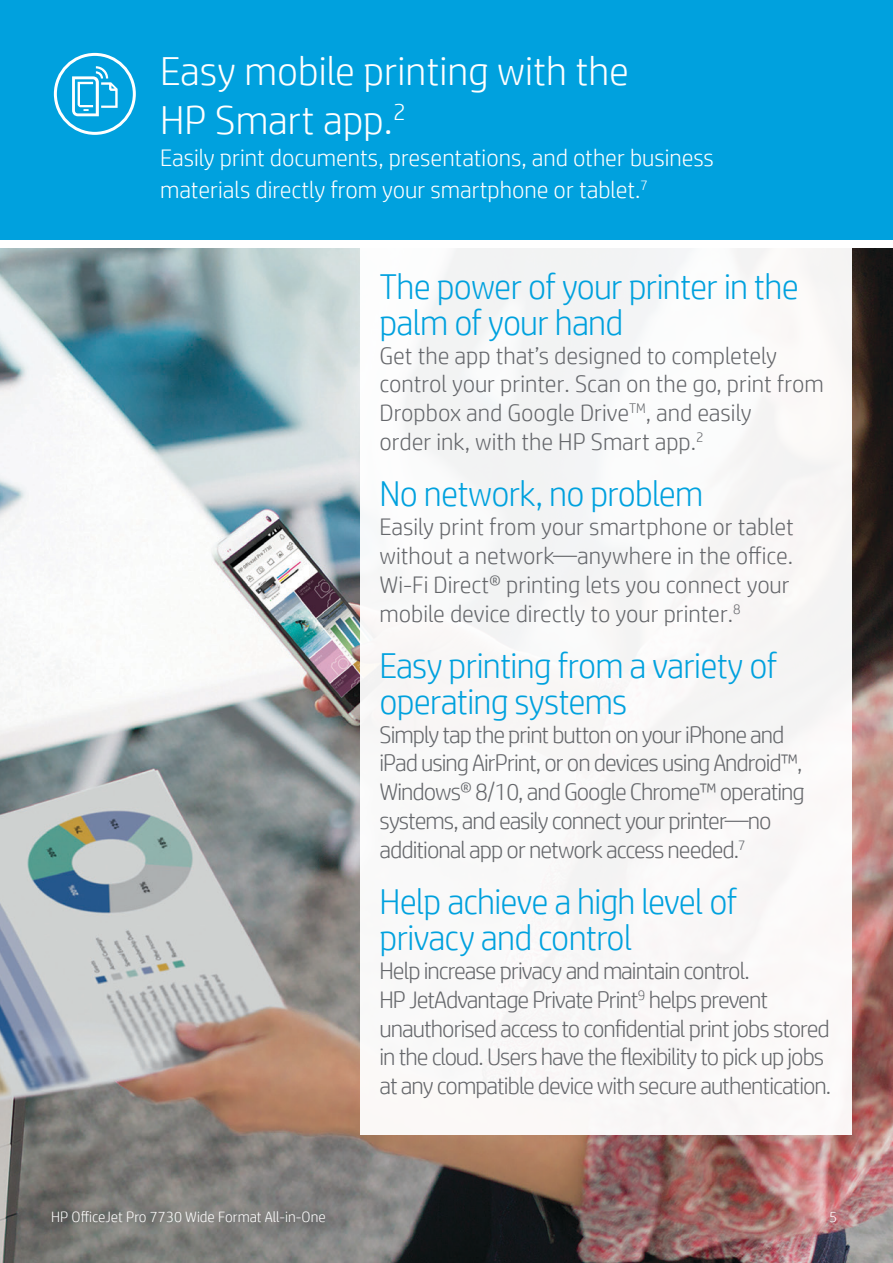
<style>
.page{position:relative;width:893px;height:1263px;background:#fff}
.page>*{position:absolute;margin:0;border:0;box-sizing:border-box;transform-origin:0 0}
.t1{font:300 40.5px/48.6px "HP Simplified";color:#fff}
.t2{font:300 36px/36px "HP Simplified";letter-spacing:-.02em;color:#00a1de}
.t3{font:300 24px/28.8px "HP Simplified";letter-spacing:-.04em;color:#65676b}
.t4{font:300 24px/28.8px "HP Simplified";color:#65676b}
.t5{font:300 24px/31.8px "HP Simplified";color:#fff}
.t6{font:300 15px "HP Simplified";color:#fff}
</style>
<div class="page">
<img style="left:0;top:249px;width:893px;height:1014px">
<div style="left:0;top:0;width:893px;height:239px;background:#00a1de"></div>
<div style="left:360px;top:245px;width:492px;height:890px;background:#f9f8f7"></div>
<div style="left:54px;top:53px;width:82px;height:82px;border:3px solid #fff;border-radius:50%"></div>
<svg style="left:72px;top:66px;width:46px;height:50px"></svg>
<h1 class="t1" style="left:160px;top:46px;width:470px">Easy mobile printing with the<br>HP Smart app.<sup>2</sup></h1>
<p class="t5" style="left:160px;top:141px;width:555px">Easily print documents, presentations, and other business materials directly from your smartphone or tablet.<sup>7</sup></p>
<h2 class="t2" style="left:379px;top:267px;width:421px">The power of your printer in the palm of your hand</h2>
<p class="t4" style="left:379px;top:340px;width:446px">Get the app that’s designed to completely control your printer. Scan on the go, print from Dropbox and Google Drive<sup>TM</sup>, and easily<br>order ink, with the HP Smart app.<sup>2</sup></p>
<h2 class="t2" style="left:379px;top:475px;width:325px">No network, no problem</h2>
<p class="t4" style="left:379px;top:512px;width:416px">Easily print from your smartphone or tablet without a network—anywhere in the office.<br>Wi-Fi Direct® printing lets you connect your mobile device directly to your printer.<sup>8</sup></p>
<h2 class="t2" style="left:379px;top:646px;width:399px">Easy printing from a variety of operating systems</h2>
<p class="t3" style="left:379px;top:719px;width:427px">Simply tap the print button on your iPhone and iPad using AirPrint, or on devices using Android™, Windows® 8/10, and Google Chrome™ operating systems, and easily connect your printer—no additional app or network access needed.<sup>7</sup></p>
<h2 class="t2" style="left:379px;top:883px;width:359px">Help achieve a high level of privacy and control</h2>
<p class="t3" style="left:379px;top:955px;width:453px">Help increase privacy and maintain control.<br>HP JetAdvantage Private Print<sup>9</sup> helps prevent unauthorised access to confidential print jobs stored in the cloud. Users have the flexibility to pick up jobs at any compatible device with secure authentication.</p>
<p class="t6" style="left:51px;top:1207px;width:276px">HP OfficeJet Pro 7730 Wide Format All-in-One</p>
<p class="t6" style="left:829px;top:1207px;width:10px">5</p>
</div>
